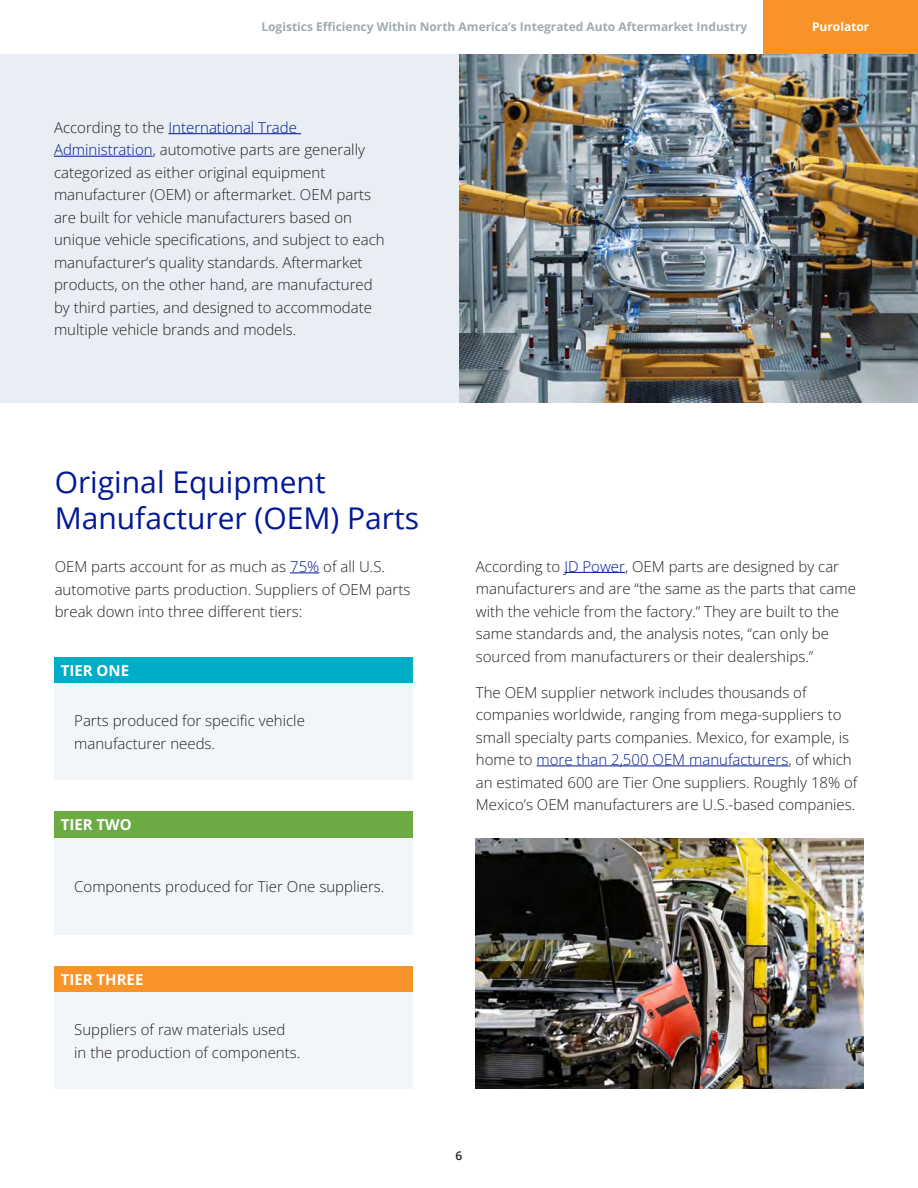
<style>
.page{position:relative;width:918px;height:1188px;background:#fff}
.page>*{position:absolute;margin:0;border:0;box-sizing:border-box;transform-origin:0 0}
.Section_Header{font:30px/36px "Open Sans";color:#001996}
.Body_Copy{font:300 15px/22.5px "Open Sans";color:#231f20}
.t1{font:700 15px "Open Sans";color:#fff}
.t2{font:700 12px "Open Sans";color:#9faab2}
.t3{font:700 12px "Open Sans";color:#fff}
.t4{font:600 12px "Open Sans";color:#231f20}
.s1{color:#001996}
</style>
<div class="page">
<div style="left:0;top:54px;width:459px;height:349px;background:#e8eef3"></div>
<div style="left:764px;top:0;width:154px;height:54px;background:#f79328"></div>
<svg style="left:290px;top:573px;width:29px;height:1px"></svg>
<hr style="left:564px;top:572px;width:61px;height:1px;background:#001996">
<hr style="left:537px;top:766px;width:251px;height:1px;background:#001996">
<img style="left:459px;top:54px;width:459px;height:349px">
<img style="left:476px;top:838px;width:388px;height:251px">
<hr style="left:168px;top:133px;width:133px;height:1px;background:#001996">
<hr style="left:54px;top:156px;width:99px;height:1px;background:#001996">
<div style="left:54px;top:657px;width:359px;height:27px;background:#00adc6"></div>
<div style="left:54px;top:811px;width:359px;height:27px;background:#6cab43"></div>
<div style="left:54px;top:966px;width:359px;height:27px;background:#f79328"></div>
<div style="left:54px;top:684px;width:359px;height:96px;background:#f3f6f8"></div>
<div style="left:54px;top:838px;width:359px;height:96px;background:#f3f6f8"></div>
<div style="left:54px;top:993px;width:359px;height:96px;background:#f3f6f8"></div>
<p class="t2" style="left:261px;top:18px;width:487px">Logistics Efficiency Within North America’s Integrated Auto Aftermarket Industry</p>
<p class="t3" style="left:812px;top:18px;width:59px">Purolator</p>
<p class="Body_Copy" style="left:54px;top:116px;width:332px">According to the <span class="s1">International Trade Administration</span>, automotive parts are generally categorized as either original equipment manufacturer (OEM) or aftermarket. OEM parts are built for vehicle manufacturers based on unique vehicle specifications, and subject to each manufacturer’s quality standards. Aftermarket products, on the other hand, are manufactured by third parties, and designed to accommodate multiple vehicle brands and models.</p>
<p class="Section_Header" style="left:55px;top:464px;width:366px">Original Equipment<br>Manufacturer (OEM) Parts</p>
<p class="Body_Copy" style="left:55px;top:555px;width:357px">OEM parts account for as much as <span class="s1">75%</span> of all U.S. automotive parts production. Suppliers of OEM parts break down into three different tiers:</p>
<p class="Body_Copy" style="left:476px;top:555px;width:382px">According to <span class="s1">JD Power</span>, OEM parts are designed by car manufacturers and are “the same as the parts that came with the vehicle from the factory.” They are built to the same standards and, the analysis notes, “can only be sourced from manufacturers or their dealerships.”</p>
<p class="Body_Copy" style="left:476px;top:681px;width:383px">The OEM supplier network includes thousands of companies worldwide, ranging from mega-suppliers to small specialty parts companies. Mexico, for example, is home to <span class="s1">more than 2,500 OEM manufacturers</span>, of which an estimated 600 are Tier One suppliers. Roughly 18% of Mexico’s OEM manufacturers are U.S.-based companies.</p>
<p class="t1" style="left:61px;top:660px;width:70px">TIER ONE</p>
<p class="Body_Copy" style="left:74px;top:709px;width:232px">Parts produced for specific vehicle manufacturer needs.</p>
<p class="t1" style="left:61px;top:814px;width:72px">TIER TWO</p>
<p class="Body_Copy" style="left:74px;top:875px;width:312px">Components produced for Tier One suppliers.</p>
<p class="t1" style="left:61px;top:969px;width:84px">TIER THREE</p>
<p class="Body_Copy" style="left:74px;top:1018px;width:228px">Suppliers of raw materials used in the production of components.</p>
<p class="t4" style="left:456px;top:1147px;width:8px">6</p>
</div>
